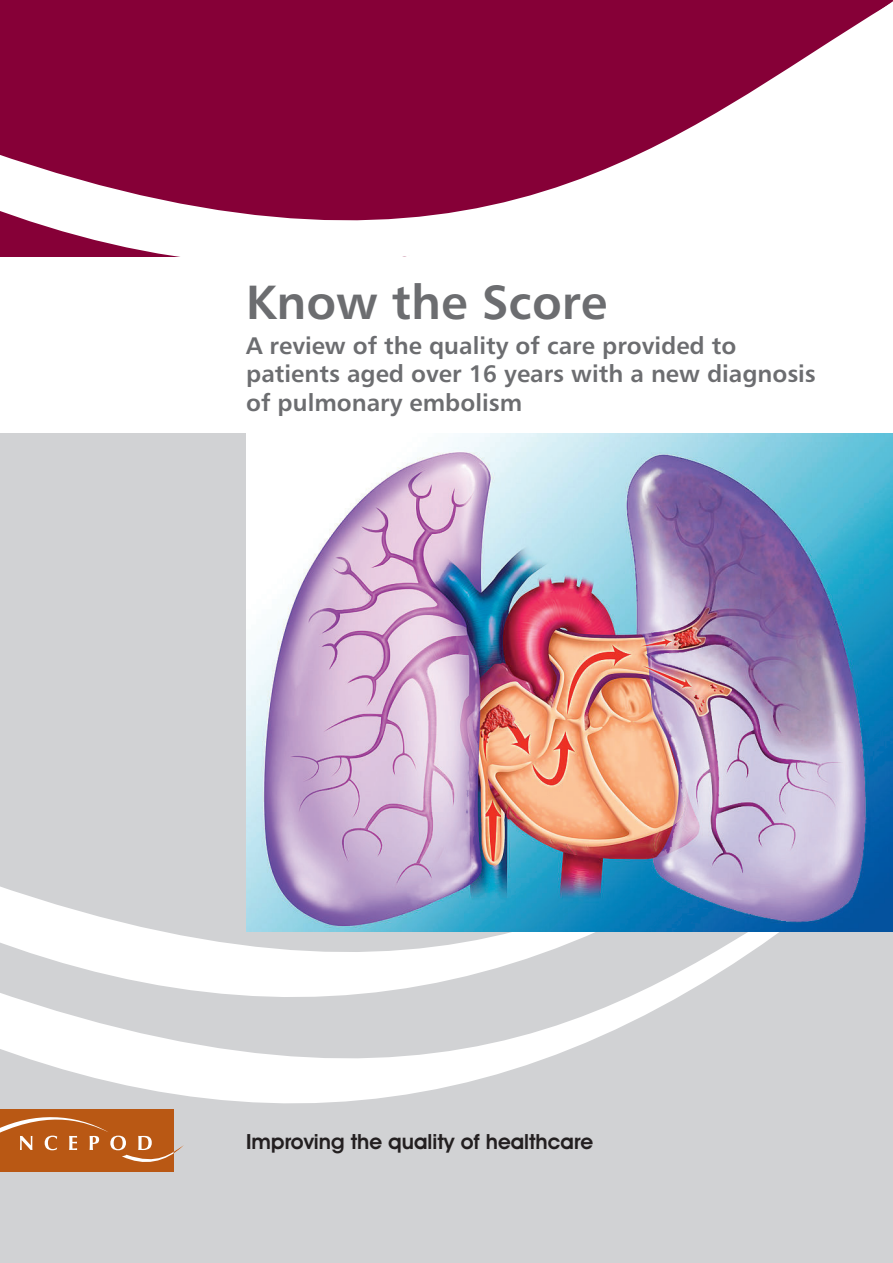
<style>
.page{position:relative;width:893px;height:1263px;background:#fff}
.page>*{position:absolute;margin:0;border:0;box-sizing:border-box;transform-origin:0 0}
.text{font:48px "Humanist 777 BT Bold B";color:#6c6d70}
.text-2{font:24px "Humanist 777 BT Bold B";color:#6c6d70}
.t1{font:600 21px "Avant Garde IT Cby BT";color:#231f20}
</style>
<div class="page">
<svg style="left:0;top:2px;width:369px;height:255px;fill:#860037"></svg>
<svg style="left:369px;top:0;width:524px;height:257px;fill:#860037"></svg>
<div style="left:0;top:434px;width:893px;height:829px;background:#d1d2d4"></div>
<svg style="left:0;top:886px;width:893px;height:217px"></svg>
<img style="left:246px;top:434px;width:647px;height:497px">
<div style="left:0;top:1109px;width:173px;height:62px;background:#b95814"></div>
<svg style="left:0;top:1099px;width:189px;height:67px"></svg>
<p class="text" style="left:246px;top:272px;width:363px">Know the Score</p>
<p class="text-2" style="left:246px;top:330px;width:492px">A review of the quality of care provided to</p>
<p class="text-2" style="left:246px;top:359px;width:571px">patients aged over 16 years with a new diagnosis</p>
<p class="text-2" style="left:246px;top:387px;width:278px">of pulmonary embolism</p>
<p class="t1" style="left:246px;top:1129px;width:348px">Improving the quality of healthcare</p>
</div>
